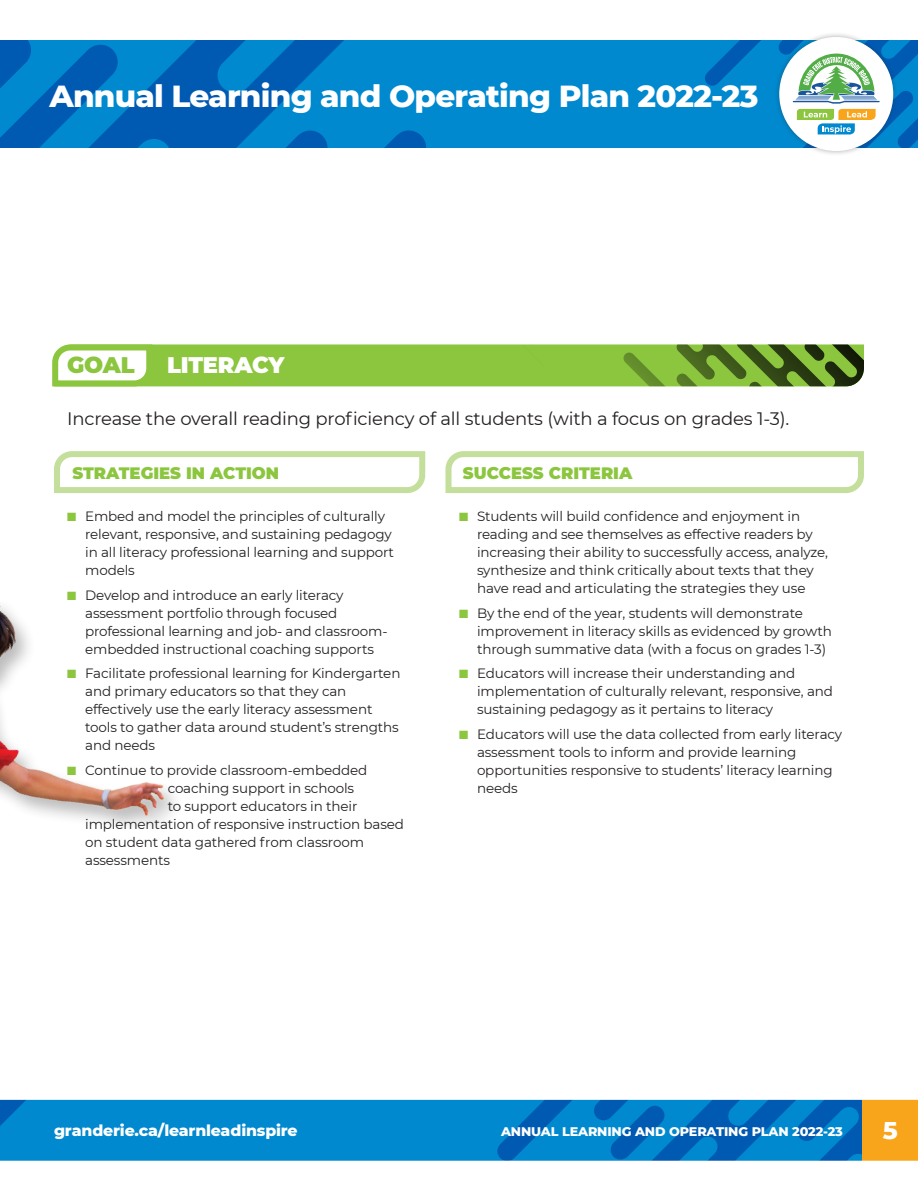
<style>
.page{position:relative;width:918px;height:1188px;background:#fff}
.page>*{position:absolute;margin:0;border:0;box-sizing:border-box;transform-origin:0 0}
.t1{font:800 31.05px "Montserrat";letter-spacing:-.025em;color:#fff}
.t2{font:800 24.75px "Montserrat";color:#fff}
.t3{font:900 22.5px "Montserrat";letter-spacing:-.01em;color:#fff}
.t4{font:900 22.5px "Montserrat";color:#8bc63e}
.t5{font:18px "Montserrat";letter-spacing:-.01em;color:#231f20}
.t6{font:900 16.5px "Montserrat";color:#8bc63e}
.t7{font:800 15.75px "Montserrat";letter-spacing:-.01em;color:#fff}
.t8{font:13.5px/18px "Montserrat";letter-spacing:-.01em;color:#231f20}
.t9{font:800 12.75px "Montserrat";letter-spacing:-.01em;color:#fff}
.s1{color:#8bc63e}
</style>
<div class="page">
<div style="left:0;top:1100px;width:862px;height:61px;background:#0089cf"></div>
<svg style="left:401px;top:1100px;width:461px;height:61px"></svg>
<div style="left:0;top:0;width:918px;height:149px;background:#0089cf"></div>
<svg style="left:0;top:39px;width:394px;height:110px"></svg>
<svg style="left:207px;top:129px;width:265px;height:20px"></svg>
<div style="left:862px;top:1100px;width:56px;height:61px;background:#f9a51b"></div>
<div style="left:0;top:0;width:918px;height:39px;background:#fff"></div>
<div style="left:774px;top:32px;width:124px;height:124px;background:#231f20;opacity:.3"></div>
<svg style="left:631px;top:32px;width:287px;height:117px"></svg>
<svg style="left:52px;top:344px;width:812px;height:43px;background:#8cbc4c"></svg>
<svg style="left:184px;top:451px;width:242px;height:42px"></svg>
<svg style="left:445px;top:451px;width:419px;height:42px"></svg>
<div style="left:0;top:445px;width:184px;height:743px;background:#231f20;opacity:.3"></div>
<img style="left:0;top:514px;width:253px;height:674px">
<h1 class="t1" style="left:50px;top:73px;width:710px">Annual Learning and Operating Plan 2022-23</h1>
<h3 class="t4" style="left:67px;top:349px;width:69px">GOAL</h3>
<h3 class="t3" style="left:167px;top:349px;width:119px">LITERACY</h3>
<h3 class="t5" style="left:67px;top:406px;width:724px">Increase the overall reading proficiency of all students (with a focus on grades 1-3).</h3>
<p class="t6" style="left:72px;top:461px;width:208px">STRATEGIES IN ACTION</p>
<p class="t6" style="left:463px;top:461px;width:171px">SUCCESS CRITERIA</p>
<p class="t8" style="left:85px;top:507px;width:310px;text-indent:-18px"><span class="s1">■</span> Embed and model the principles of culturally relevant, responsive, and sustaining pedagogy in all literacy professional learning and support models</p>
<p class="t8" style="left:85px;top:585px;width:304px;text-indent:-18px"><span class="s1">■</span> Develop and introduce an early literacy assessment portfolio through focused professional learning and job- and classroom&shy;embedded instructional coaching supports</p>
<p class="t8" style="left:85px;top:664px;width:317px;text-indent:-18px"><span class="s1">■</span> Facilitate professional learning for Kindergarten and primary educators so that they can effectively use the early literacy assessment tools to gather data around student’s strengths and needs</p>
<p class="t8" style="left:67px;top:761px;width:302px"><span class="s1">■</span> Continue to provide classroom-embedded</p>
<p class="t8" style="left:168px;top:779px;width:188px">coaching support in schools</p>
<p class="t8" style="left:168px;top:797px;width:191px">to support educators in their</p>
<p class="t8" style="left:85px;top:815px;width:320px">implementation of responsive instruction based</p>
<p class="t8" style="left:85px;top:833px;width:280px">on student data gathered from classroom</p>
<p class="t8" style="left:85px;top:851px;width:86px">assessments</p>
<p class="t8" style="left:477px;top:507px;width:353px;text-indent:-18px"><span class="s1">■</span> Students will build confidence and enjoyment in reading and see themselves as effective readers by increasing their ability to successfully access, analyze, synthesize and think critically about texts that they have read and articulating the strategies they use</p>
<p class="t8" style="left:477px;top:603px;width:356px;text-indent:-18px"><span class="s1">■</span> By the end of the year, students will demonstrate improvement in literacy skills as evidenced by growth through summative data (with a focus on grades 1-3)</p>
<p class="t8" style="left:477px;top:664px;width:358px;text-indent:-18px"><span class="s1">■</span> Educators will increase their understanding and implementation of culturally relevant, responsive, and sustaining pedagogy as it pertains to literacy</p>
<p class="t8" style="left:477px;top:725px;width:367px;text-indent:-18px"><span class="s1">■</span> Educators will use the data collected from early literacy assessment tools to inform and provide learning opportunities responsive to students’ literacy learning needs</p>
<p class="t7" style="left:54px;top:1119px;width:245px">granderie.ca/learnleadinspire</p>
<p class="t9" style="left:501px;top:1122px;width:343px">ANNUAL LEARNING AND OPERATING PLAN 2022-23</p>
<h2 class="t2" style="left:883px;top:1112px;width:17px">5</h2>
</div>
